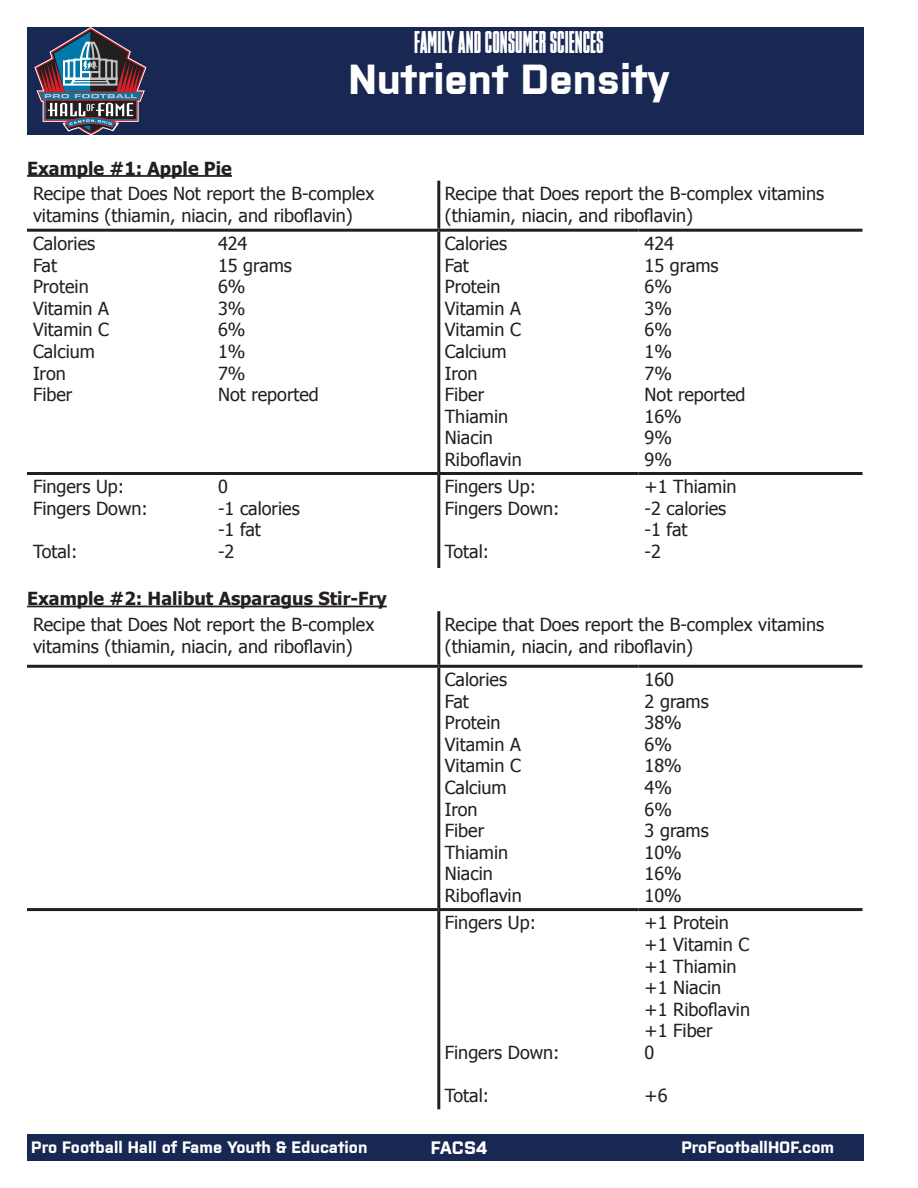
<style>
.page{position:relative;width:918px;height:1188px;background:#fff}
.page>*{position:absolute;margin:0;border:0;box-sizing:border-box;transform-origin:0 0}
.t1{font:700 42px "Purista";color:#fff}
.t2{font:30px "TIMMONSNY";color:#fff}
.t3{font:18px/21.6px "Tahoma";color:#231f20}
.t4{font:700 18px "Tahoma";color:#231f20}
.t5{font:700 18px "Purista";color:#fff}
.t6{font:700 16.5px "Purista";color:#fff}
</style>
<div class="page">
<div style="left:27px;top:1134px;width:837px;height:27px;background:#182853"></div>
<div style="left:27px;top:27px;width:837px;height:108px;background:#182853"></div>
<svg style="left:34px;top:27px;width:113px;height:108px"></svg>
<hr style="left:27px;top:175px;width:205px;height:2px;background:#231f20">
<hr style="left:27px;top:606px;width:360px;height:1px;background:#231f20">
<hr style="left:27px;top:472px;width:185px;height:3px;background:#231f20">
<hr style="left:212px;top:472px;width:227px;height:3px;background:#231f20">
<hr style="left:439px;top:472px;width:200px;height:3px;background:#231f20">
<hr style="left:639px;top:472px;width:223px;height:3px;background:#231f20">
<hr style="left:437px;top:181px;width:3px;height:48px;background:#231f20">
<hr style="left:437px;top:232px;width:3px;height:240px;background:#231f20">
<hr style="left:437px;top:475px;width:3px;height:93px;background:#231f20">
<hr style="left:27px;top:229px;width:185px;height:3px;background:#231f20">
<hr style="left:212px;top:229px;width:227px;height:3px;background:#231f20">
<hr style="left:439px;top:229px;width:200px;height:3px;background:#231f20">
<hr style="left:639px;top:229px;width:223px;height:3px;background:#231f20">
<hr style="left:27px;top:908px;width:185px;height:3px;background:#231f20">
<hr style="left:212px;top:908px;width:227px;height:3px;background:#231f20">
<hr style="left:439px;top:908px;width:200px;height:3px;background:#231f20">
<hr style="left:639px;top:908px;width:223px;height:3px;background:#231f20">
<hr style="left:437px;top:611px;width:3px;height:54px;background:#231f20">
<hr style="left:437px;top:668px;width:3px;height:240px;background:#231f20">
<hr style="left:437px;top:911px;width:3px;height:198px;background:#231f20">
<hr style="left:27px;top:665px;width:185px;height:3px;background:#231f20">
<hr style="left:212px;top:665px;width:227px;height:3px;background:#231f20">
<hr style="left:439px;top:665px;width:200px;height:3px;background:#231f20">
<hr style="left:639px;top:665px;width:223px;height:3px;background:#231f20">
<h2 class="t2" style="left:414px;top:26px;width:191px">FAMILY AND CONSUMER SCIENCES</h2>
<p class="t1" style="left:348px;top:48px;width:323px">Nutrient Density</p>
<p class="t4" style="left:27px;top:156px;width:206px">Example #1: Apple Pie</p>
<p class="t3" style="left:33px;top:182px;width:343px">Recipe that Does Not report the B-complex vitamins (thiamin, niacin, and riboflavin)</p>
<p class="t3" style="left:445px;top:182px;width:381px">Recipe that Does report the B-complex vitamins (thiamin, niacin, and riboflavin)</p>
<p class="t3" style="left:33px;top:232px;width:64px">Calories</p>
<p class="t3" style="left:33px;top:253px;width:26px">Fat</p>
<p class="t3" style="left:33px;top:275px;width:57px">Protein</p>
<p class="t3" style="left:33px;top:297px;width:78px">Vitamin A</p>
<p class="t3" style="left:33px;top:318px;width:78px">Vitamin C</p>
<p class="t3" style="left:33px;top:340px;width:63px">Calcium</p>
<p class="t3" style="left:33px;top:361px;width:34px">Iron</p>
<p class="t3" style="left:33px;top:383px;width:41px">Fiber</p>
<p class="t3" style="left:445px;top:232px;width:64px">Calories</p>
<p class="t3" style="left:445px;top:253px;width:26px">Fat</p>
<p class="t3" style="left:445px;top:275px;width:57px">Protein</p>
<p class="t3" style="left:445px;top:297px;width:78px">Vitamin A</p>
<p class="t3" style="left:445px;top:318px;width:78px">Vitamin C</p>
<p class="t3" style="left:445px;top:340px;width:63px">Calcium</p>
<p class="t3" style="left:445px;top:361px;width:34px">Iron</p>
<p class="t3" style="left:445px;top:383px;width:41px">Fiber</p>
<p class="t3" style="left:445px;top:405px;width:65px">Thiamin</p>
<p class="t3" style="left:445px;top:426px;width:50px">Niacin</p>
<p class="t3" style="left:445px;top:448px;width:79px">Riboflavin</p>
<p class="t3" style="left:218px;top:232px;width:31px">424</p>
<p class="t3" style="left:218px;top:253px;width:76px">15 grams</p>
<p class="t3" style="left:218px;top:275px;width:29px">6%</p>
<p class="t3" style="left:218px;top:297px;width:29px">3%</p>
<p class="t3" style="left:218px;top:318px;width:29px">6%</p>
<p class="t3" style="left:218px;top:340px;width:29px">1%</p>
<p class="t3" style="left:218px;top:361px;width:29px">7%</p>
<p class="t3" style="left:218px;top:383px;width:102px">Not reported</p>
<p class="t3" style="left:645px;top:232px;width:31px">424</p>
<p class="t3" style="left:645px;top:253px;width:76px">15 grams</p>
<p class="t3" style="left:645px;top:275px;width:29px">6%</p>
<p class="t3" style="left:645px;top:297px;width:29px">3%</p>
<p class="t3" style="left:645px;top:318px;width:29px">6%</p>
<p class="t3" style="left:645px;top:340px;width:29px">1%</p>
<p class="t3" style="left:645px;top:361px;width:29px">7%</p>
<p class="t3" style="left:645px;top:383px;width:102px">Not reported</p>
<p class="t3" style="left:645px;top:405px;width:39px">16%</p>
<p class="t3" style="left:645px;top:426px;width:29px">9%</p>
<p class="t3" style="left:645px;top:448px;width:29px">9%</p>
<p class="t3" style="left:33px;top:475px;width:93px">Fingers Up:</p>
<p class="t3" style="left:33px;top:497px;width:116px">Fingers Down:</p>
<p class="t3" style="left:33px;top:540px;width:46px">Total:</p>
<p class="t3" style="left:218px;top:475px;width:11px">0</p>
<p class="t3" style="left:218px;top:497px;width:83px">-1 calories</p>
<p class="t3" style="left:218px;top:518px;width:44px">-1 fat</p>
<p class="t3" style="left:218px;top:540px;width:18px">-2</p>
<p class="t3" style="left:445px;top:475px;width:93px">Fingers Up:</p>
<p class="t3" style="left:445px;top:497px;width:116px">Fingers Down:</p>
<p class="t3" style="left:445px;top:540px;width:46px">Total:</p>
<p class="t3" style="left:645px;top:475px;width:93px">+1 Thiamin</p>
<p class="t3" style="left:645px;top:497px;width:83px">-2 calories</p>
<p class="t3" style="left:645px;top:518px;width:44px">-1 fat</p>
<p class="t3" style="left:645px;top:540px;width:18px">-2</p>
<p class="t4" style="left:27px;top:586px;width:361px">Example #2: Halibut Asparagus Stir-Fry</p>
<p class="t3" style="left:33px;top:613px;width:343px">Recipe that Does Not report the B-complex vitamins (thiamin, niacin, and riboflavin)</p>
<p class="t3" style="left:445px;top:613px;width:381px">Recipe that Does report the B-complex vitamins (thiamin, niacin, and riboflavin)</p>
<p class="t3" style="left:445px;top:668px;width:64px">Calories</p>
<p class="t3" style="left:445px;top:689px;width:26px">Fat</p>
<p class="t3" style="left:445px;top:711px;width:57px">Protein</p>
<p class="t3" style="left:445px;top:733px;width:78px">Vitamin A</p>
<p class="t3" style="left:445px;top:754px;width:78px">Vitamin C</p>
<p class="t3" style="left:445px;top:776px;width:63px">Calcium</p>
<p class="t3" style="left:445px;top:797px;width:34px">Iron</p>
<p class="t3" style="left:445px;top:819px;width:41px">Fiber</p>
<p class="t3" style="left:445px;top:841px;width:65px">Thiamin</p>
<p class="t3" style="left:445px;top:862px;width:50px">Niacin</p>
<p class="t3" style="left:445px;top:884px;width:79px">Riboflavin</p>
<p class="t3" style="left:645px;top:668px;width:31px">160</p>
<p class="t3" style="left:645px;top:689px;width:66px">2 grams</p>
<p class="t3" style="left:645px;top:711px;width:39px">38%</p>
<p class="t3" style="left:645px;top:733px;width:29px">6%</p>
<p class="t3" style="left:645px;top:754px;width:39px">18%</p>
<p class="t3" style="left:645px;top:776px;width:29px">4%</p>
<p class="t3" style="left:645px;top:797px;width:29px">6%</p>
<p class="t3" style="left:645px;top:819px;width:66px">3 grams</p>
<p class="t3" style="left:645px;top:841px;width:39px">10%</p>
<p class="t3" style="left:645px;top:862px;width:39px">16%</p>
<p class="t3" style="left:645px;top:884px;width:39px">10%</p>
<p class="t3" style="left:445px;top:911px;width:93px">Fingers Up:</p>
<p class="t3" style="left:445px;top:1041px;width:116px">Fingers Down:</p>
<p class="t3" style="left:445px;top:1084px;width:46px">Total:</p>
<p class="t3" style="left:645px;top:911px;width:86px">+1 Protein</p>
<p class="t3" style="left:645px;top:933px;width:106px">+1 Vitamin C</p>
<p class="t3" style="left:645px;top:954px;width:93px">+1 Thiamin</p>
<p class="t3" style="left:645px;top:976px;width:78px">+1 Niacin</p>
<p class="t3" style="left:645px;top:998px;width:107px">+1 Riboflavin</p>
<p class="t3" style="left:645px;top:1019px;width:69px">+1 Fiber</p>
<p class="t3" style="left:645px;top:1041px;width:11px">0</p>
<p class="t3" style="left:645px;top:1084px;width:24px">+6</p>
<p class="t6" style="left:31px;top:1135px;width:338px">Pro Football Hall of Fame Youth &amp; Education</p>
<p class="t5" style="left:431px;top:1135px;width:58px">FACS4</p>
<p class="t6" style="left:681px;top:1135px;width:154px">ProFootballHOF.com</p>
</div>
